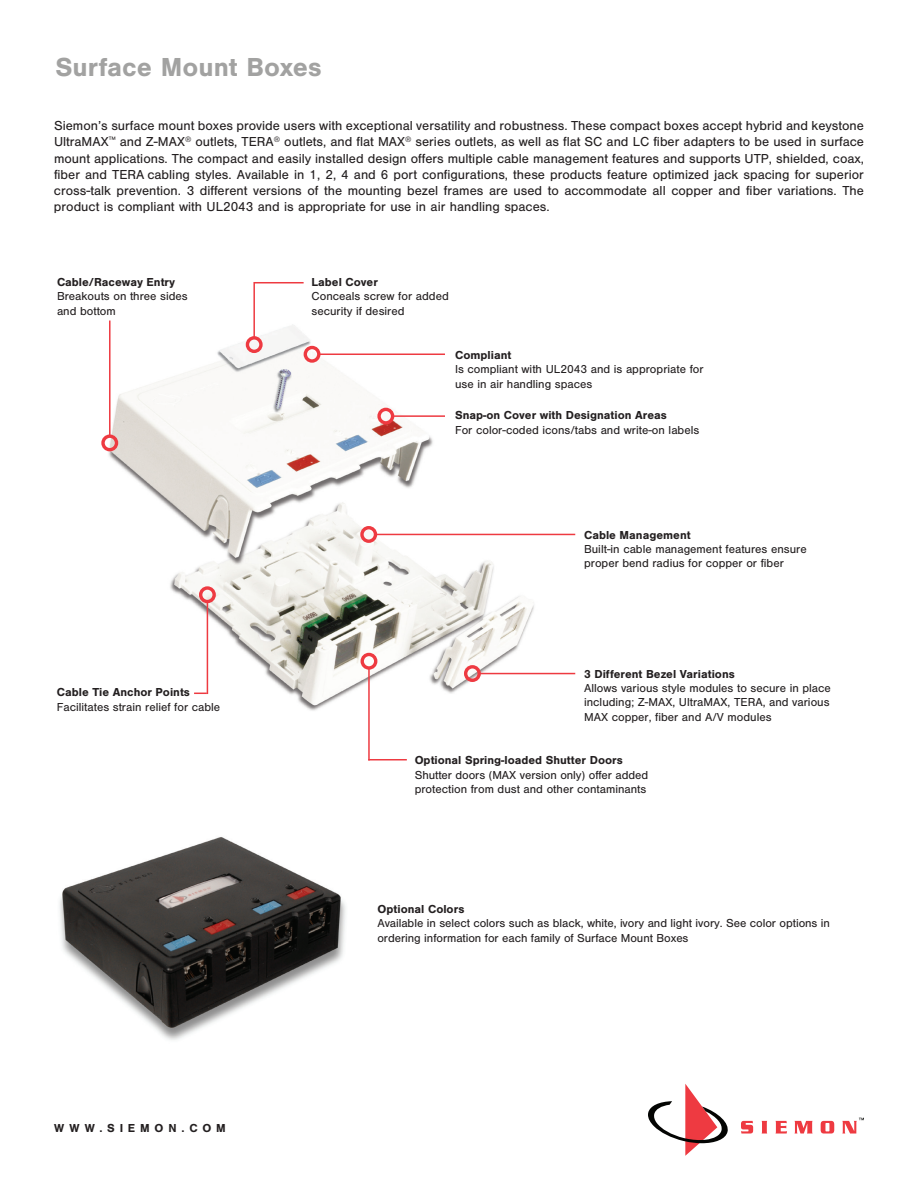
<style>
.page{position:relative;width:918px;height:1188px;background:#fff}
.page>*{position:absolute;margin:0;border:0;box-sizing:border-box;transform-origin:0 0}
.t1{font:700 27px "Nimbus San";color:#a2a2a1}
.t2{font:13.5px/16.2px "Nimbus San";color:#231f20;text-align:justify}
.t3{font:12px/14.4px "Nimbus San";color:#231f20}
.t4{font:700 12px "Nimbus San";color:#231f20}
.t5{font:700 12px "Nimbus San";letter-spacing:.4em;color:#231f20}
</style>
<div class="page">
<svg style="left:648px;top:1084px;width:80px;height:72px"></svg>
<svg style="left:741px;top:1121px;width:12px;height:13px"></svg>
<svg style="left:762px;top:1121px;width:5px;height:13px"></svg>
<svg style="left:776px;top:1121px;width:11px;height:13px"></svg>
<svg style="left:794px;top:1121px;width:19px;height:13px"></svg>
<svg style="left:821px;top:1121px;width:13px;height:13px"></svg>
<svg style="left:842px;top:1118px;width:22px;height:16px"></svg>
<img style="left:104px;top:324px;width:434px;height:387px">
<hr style="left:393px;top:415px;width:52px;height:2px;background:#ee3a41">
<div style="left:377px;top:408px;width:17px;height:17px;border:3px solid #ee3a41;border-radius:50%"></div>
<hr style="left:319px;top:354px;width:126px;height:1px;background:#ee3a41">
<div style="left:304px;top:346px;width:16px;height:17px;border:3px solid #ee3a41;border-radius:50%"></div>
<hr style="left:207px;top:602px;width:1px;height:92px;background:#ee3a41">
<div style="left:199px;top:586px;width:17px;height:17px;border:3px solid #ee3a41;border-radius:50%"></div>
<hr style="left:109px;top:321px;width:2px;height:115px;background:#ee3a41">
<div style="left:101px;top:435px;width:17px;height:16px;border:3px solid #ee3a41;border-radius:50%"></div>
<hr style="left:254px;top:282px;width:50px;height:1px;background:#ee3a41">
<img style="left:59px;top:837px;width:287px;height:203px">
<hr style="left:253px;top:282px;width:2px;height:56px;background:#ee3a41">
<div style="left:246px;top:336px;width:17px;height:17px;border:3px solid #ee3a41;border-radius:50%"></div>
<svg style="left:194px;top:693px;width:13px;height:1px"></svg>
<hr style="left:375px;top:534px;width:200px;height:1px;background:#ee3a41">
<div style="left:360px;top:526px;width:17px;height:17px;border:3px solid #ee3a41;border-radius:50%"></div>
<hr style="left:479px;top:673px;width:96px;height:1px;background:#ee3a41">
<div style="left:464px;top:665px;width:17px;height:17px;border:3px solid #ee3a41;border-radius:50%"></div>
<hr style="left:368px;top:668px;width:2px;height:92px;background:#ee3a41">
<div style="left:361px;top:653px;width:16px;height:17px;border:3px solid #ee3a41;border-radius:50%"></div>
<hr style="left:368px;top:759px;width:39px;height:1px;background:#ee3a41">
<h1 class="t1" style="left:56px;top:52px;width:268px">Surface Mount Boxes</h1>
<p class="t2" style="left:54px;top:118px;width:812px">Siemon’s surface mount boxes provide users with exceptional versatility and robustness. These compact boxes accept hybrid and keystone UltraMAX<sup>™</sup> and Z-MAX<sup>®</sup> outlets, TERA<sup>®</sup> outlets, and flat MAX<sup>®</sup> series outlets, as well as flat SC and LC fiber adapters to be used in surface mount applications. The compact and easily installed design offers multiple cable management features and supports UTP, shielded, coax, fiber and TERA cabling styles. Available in 1, 2, 4 and 6 port configurations, these products feature optimized jack spacing for superior cross-talk prevention. 3 different versions of the mounting bezel frames are used to accommodate all copper and fiber variations. The product is compliant with UL2043 and is appropriate for use in air handling spaces.</p>
<p class="t4" style="left:57px;top:275px;width:120px">Cable/Raceway Entry</p>
<p class="t3" style="left:57px;top:290px;width:132px">Breakouts on three sides and bottom</p>
<p class="t4" style="left:57px;top:685px;width:134px">Cable Tie Anchor Points</p>
<p class="t3" style="left:57px;top:700px;width:165px">Facilitates strain relief for cable</p>
<p class="t5" style="left:54px;top:1122px;width:173px">WWW.SIEMON.COM</p>
<p class="t4" style="left:312px;top:275px;width:68px">Label Cover</p>
<p class="t3" style="left:312px;top:289px;width:139px">Conceals screw for added security if desired</p>
<p class="t4" style="left:455px;top:348px;width:58px">Compliant</p>
<p class="t3" style="left:455px;top:362px;width:250px">Is compliant with UL2043 and is appropriate for use in air handling spaces</p>
<p class="t4" style="left:455px;top:409px;width:213px">Snap-on Cover with Designation Areas</p>
<p class="t3" style="left:455px;top:423px;width:246px">For color-coded icons/tabs and write-on labels</p>
<p class="t4" style="left:584px;top:528px;width:108px">Cable Management</p>
<p class="t3" style="left:584px;top:542px;width:224px">Built-in cable management features ensure proper bend radius for copper or fiber</p>
<p class="t4" style="left:584px;top:667px;width:152px">3 Different Bezel Variations</p>
<p class="t3" style="left:584px;top:681px;width:248px;text-align:justify">Allows various style modules to secure in place including; Z-MAX, UltraMAX, TERA, and various MAX copper, fiber and A/V modules</p>
<p class="t4" style="left:415px;top:754px;width:210px">Optional Spring-loaded Shutter Doors</p>
<p class="t3" style="left:415px;top:768px;width:235px">Shutter doors (MAX version only) offer added protection from dust and other contaminants</p>
<p class="t4" style="left:377px;top:902px;width:89px">Optional Colors</p>
<p class="t3" style="left:377px;top:916px;width:454px">Available in select colors such as black, white, ivory and light ivory. See color options in ordering information for each family of Surface Mount Boxes</p>
</div>
